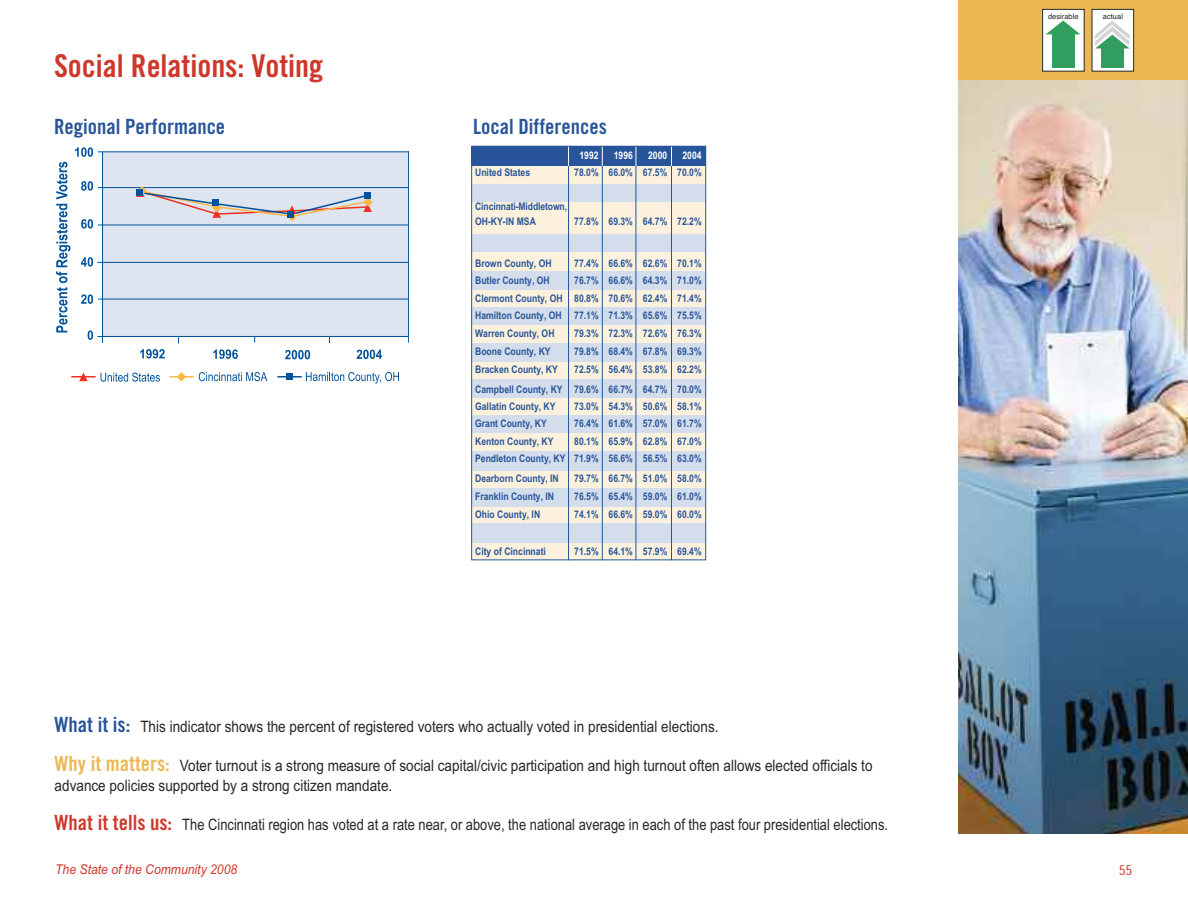
<style>
.page{position:relative;width:1188px;height:918px;background:#fff}
.page>*{position:absolute;margin:0;border:0;box-sizing:border-box;transform-origin:0 0}
.t1{font:31.5px "Trade Gothic Bold Cond Twenty";color:#ce382b}
.t2{font:21px "Trade Gothic Bold Cond Twenty";color:#28559a}
.t3{font:15.75px/19.5px "Arial Narrow";color:#272627;scale:1.05 1}
.t4{font:15.75px "Arial Narrow";color:#272627}
.t5{font:italic 13.5px "Arial Narrow";color:#ce382b;scale:1.1 1}
.t6{font:13.5px "Trade Gothic Cond Eighteen";color:#ce382b;scale:1.15 1}
.t7{font:700 10.5px/17.7px "Arial Narrow";color:#28559a;text-align:right}
.t8{font:700 10.5px "Arial Narrow";color:#fff}
.t9{font:7.5px "Helvetica";color:#272627}
.s1{font-family:"Trade Gothic Bold Cond Twenty";font-size:21px;color:#28559a}
.s2{font-family:"Trade Gothic Bold Cond Twenty";font-size:21px;color:#ecb854}
.s3{font-family:"Trade Gothic Bold Cond Twenty";font-size:21px;color:#ce382b}
</style>
<div class="page">
<img style="left:959px;top:80px;width:229px;height:754px">
<div style="left:958px;top:0;width:230px;height:80px;background:#ecb854"></div>
<div style="left:103px;top:152px;width:306px;height:185px;background:#dfe4f1"></div>
<svg style="left:56px;top:147px;width:37px;height:193px"></svg>
<hr style="left:71px;top:376px;width:25px;height:2px;background:#ef3122">
<svg style="left:79px;top:373px;width:9px;height:8px"></svg>
<hr style="left:169px;top:376px;width:25px;height:2px;background:#fdb945">
<svg style="left:177px;top:372px;width:9px;height:10px"></svg>
<svg style="left:199px;top:372px;width:68px;height:9px"></svg>
<svg style="left:100px;top:373px;width:60px;height:9px"></svg>
<hr style="left:277px;top:376px;width:25px;height:2px;background:#01529b">
<div style="left:286px;top:373px;width:7px;height:7px;background:#01529b"></div>
<svg style="left:306px;top:372px;width:93px;height:12px"></svg>
<svg style="left:140px;top:349px;width:25px;height:10px"></svg>
<svg style="left:357px;top:350px;width:25px;height:9px"></svg>
<svg style="left:285px;top:350px;width:25px;height:9px"></svg>
<svg style="left:213px;top:349px;width:25px;height:10px"></svg>
<hr style="left:98px;top:336px;width:311px;height:1px;background:#01529a">
<hr style="left:98px;top:299px;width:311px;height:1px;background:#01529a">
<hr style="left:97px;top:262px;width:312px;height:1px;background:#01529a">
<hr style="left:98px;top:225px;width:311px;height:1px;background:#01529a">
<hr style="left:98px;top:187px;width:311px;height:1px;background:#01529a">
<hr style="left:102px;top:152px;width:1px;height:191px;background:#01529a">
<hr style="left:408px;top:151px;width:1px;height:185px;background:#01529a">
<svg style="left:136px;top:186px;width:237px;height:35px"></svg>
<div style="left:364px;top:192px;width:7px;height:7px;background:#01529b"></div>
<div style="left:288px;top:211px;width:6px;height:7px;background:#01529b"></div>
<div style="left:212px;top:199px;width:7px;height:7px;background:#01529b"></div>
<div style="left:136px;top:189px;width:7px;height:6px;background:#01529b"></div>
<hr style="left:98px;top:151px;width:311px;height:1px;background:#01529a">
<div style="left:471px;top:542px;width:235px;height:18px;background:#fbf1dd"></div>
<div style="left:471px;top:507px;width:235px;height:17px;background:#fbf1dd"></div>
<div style="left:471px;top:487px;width:235px;height:20px;background:#d4ddeb"></div>
<div style="left:471px;top:523px;width:235px;height:20px;background:#d4ddeb"></div>
<div style="left:471px;top:166px;width:235px;height:18px;background:#fbf1dd"></div>
<div style="left:471px;top:202px;width:235px;height:34px;background:#fbf1dd"></div>
<div style="left:471px;top:252px;width:235px;height:20px;background:#fbf1dd"></div>
<div style="left:471px;top:290px;width:235px;height:18px;background:#fbf1dd"></div>
<div style="left:471px;top:325px;width:235px;height:18px;background:#fbf1dd"></div>
<div style="left:471px;top:361px;width:235px;height:19px;background:#fbf1dd"></div>
<div style="left:471px;top:398px;width:235px;height:18px;background:#fbf1dd"></div>
<div style="left:471px;top:433px;width:235px;height:18px;background:#fbf1dd"></div>
<div style="left:471px;top:470px;width:235px;height:17px;background:#fbf1dd"></div>
<div style="left:471px;top:184px;width:235px;height:18px;background:#d4ddeb"></div>
<div style="left:471px;top:235px;width:235px;height:17px;background:#d4ddeb"></div>
<div style="left:471px;top:272px;width:235px;height:18px;background:#d4ddeb"></div>
<div style="left:471px;top:308px;width:235px;height:17px;background:#d4ddeb"></div>
<div style="left:471px;top:343px;width:235px;height:18px;background:#d4ddeb"></div>
<div style="left:471px;top:380px;width:235px;height:18px;background:#d4ddeb"></div>
<div style="left:471px;top:416px;width:235px;height:17px;background:#d4ddeb"></div>
<div style="left:471px;top:451px;width:235px;height:19px;background:#d4ddeb"></div>
<div style="left:471px;top:146px;width:235px;height:20px;background:#28559a"></div>
<hr style="left:671px;top:166px;width:1px;height:394px;background:#28559a">
<hr style="left:636px;top:166px;width:1px;height:394px;background:#28559a">
<hr style="left:602px;top:166px;width:1px;height:394px;background:#28559a">
<hr style="left:568px;top:166px;width:1px;height:394px;background:#28559a">
<svg style="left:568px;top:148px;width:1px;height:18px"></svg>
<svg style="left:602px;top:148px;width:1px;height:18px"></svg>
<svg style="left:636px;top:148px;width:1px;height:18px"></svg>
<svg style="left:671px;top:148px;width:1px;height:18px"></svg>
<div style="left:471px;top:146px;width:235px;height:414px;border:1px solid #28559a"></div>
<div style="left:1043px;top:9px;width:41px;height:62px;background:#fff"></div>
<div style="left:1042px;top:9px;width:43px;height:63px;border:1px solid #272627"></div>
<div style="left:1052px;top:31px;width:23px;height:37px;background:#319d5f"></div>
<svg style="left:1046px;top:21px;width:34px;height:13px"></svg>
<div style="left:1092px;top:9px;width:42px;height:62px;background:#fff"></div>
<div style="left:1092px;top:9px;width:42px;height:63px;border:1px solid #272627"></div>
<div style="left:1101px;top:48px;width:23px;height:20px;background:#319d5f"></div>
<svg style="left:1095px;top:21px;width:35px;height:27px"></svg>
<h1 class="t1" style="left:54px;top:54px;width:271px">Social Relations: Voting</h1>
<h2 class="t2" style="left:54px;top:119px;width:173px">Regional Performance</h2>
<h2 class="t2" style="left:473px;top:119px;width:136px">Local Differences</h2>
<p class="t8" style="left:580px;top:149px;width:21px">1992</p>
<p class="t8" style="left:614px;top:149px;width:21px">1996</p>
<p class="t8" style="left:648px;top:149px;width:21px">2000</p>
<p class="t8" style="left:683px;top:149px;width:21px">2004</p>
<p class="t7" style="left:475px;top:163px;width:57px">United States</p>
<p class="t7" style="left:574px;top:163px;width:129px">78.0% 66.0% 67.5% 70.0%</p>
<p class="t7" style="left:475px;top:199px;width:94px;line-height:15px;text-align:left">Cincinnati-Middletown,<br>OH-KY-IN MSA</p>
<p class="t7" style="left:574px;top:213px;width:129px">77.8% 69.3% 64.7% 72.2%</p>
<p class="t7" style="left:475px;top:254px;width:78px">Brown County, OH</p>
<p class="t7" style="left:574px;top:254px;width:129px">77.4% 66.6% 62.6% 70.1%</p>
<p class="t7" style="left:475px;top:271px;width:76px">Butler County, OH</p>
<p class="t7" style="left:475px;top:271px;width:228px;text-align:justify;text-indent:99px">76.7% 66.6% 64.3% 71.0% Clermont County, OH 80.8% 70.6% 62.4% 71.4% Hamilton County, OH 77.1% 71.3% 65.6% 75.5% Warren County, OH</p>
<p class="t7" style="left:574px;top:325px;width:129px">79.3% 72.3% 72.6% 76.3%</p>
<p class="t7" style="left:475px;top:343px;width:77px">Boone County, KY</p>
<p class="t7" style="left:574px;top:343px;width:129px">79.8% 68.4% 67.8% 69.3%</p>
<p class="t7" style="left:475px;top:361px;width:84px">Bracken County, KY</p>
<p class="t7" style="left:475px;top:360px;width:228px;line-height:19.5px">72.5% 56.4% 53.8% 62.2%<br>Campbell County, KY 79.6% 66.7% 64.7% 70.0%</p>
<p class="t7" style="left:475px;top:397px;width:82px">Gallatin County, KY</p>
<p class="t7" style="left:574px;top:397px;width:129px">73.0% 54.3% 50.6% 58.1%</p>
<p class="t7" style="left:475px;top:415px;width:73px">Grant County, KY</p>
<p class="t7" style="left:574px;top:415px;width:129px">76.4% 61.6% 57.0% 61.7%</p>
<p class="t7" style="left:475px;top:433px;width:80px">Kenton County, KY</p>
<p class="t7" style="left:475px;top:433px;width:228px;line-height:17.2px">80.1% 65.9% 62.8% 67.0%<br>Pendleton County, KY 71.9% 56.6% 56.5% 63.0%</p>
<p class="t7" style="left:475px;top:469px;width:85px">Dearborn County, IN</p>
<p class="t7" style="left:574px;top:469px;width:129px">79.7% 66.7% 51.0% 58.0%</p>
<p class="t7" style="left:475px;top:487px;width:80px">Franklin County, IN</p>
<p class="t7" style="left:574px;top:487px;width:129px">76.5% 65.4% 59.0% 61.0%</p>
<p class="t7" style="left:475px;top:505px;width:67px">Ohio County, IN</p>
<p class="t7" style="left:574px;top:505px;width:129px">74.1% 66.6% 59.0% 60.0%</p>
<p class="t7" style="left:475px;top:542px;width:72px">City of Cincinnati</p>
<p class="t7" style="left:574px;top:542px;width:129px">71.5% 64.1% 57.9% 69.4%</p>
<h3 class="t3" style="left:55px;top:717px;width:634px"><span class="s1">What it is:</span> This indicator shows the percent of registered voters who actually voted in presidential elections.</h3>
<h3 class="t3" style="left:55px;top:756px;width:781px"><span class="s2">Why it matters:</span> Voter turnout is a strong measure of social capital/civic participation and high turnout often allows elected officials to advance policies supported by a strong citizen mandate.</h3>
<h3 class="t4" style="left:55px;top:815px;width:835px"><span class="s3">What it tells us:</span> The Cincinnati region has voted at a rate near, or above, the national average in each of the past four presidential elections.</h3>
<p class="t5" style="left:55px;top:861px;width:167px">The State of the Community 2008</p>
<p class="t9" style="left:1048px;top:12px;width:32px">desirable</p>
<p class="t9" style="left:1103px;top:12px;width:22px">actual</p>
<p class="t6" style="left:1119px;top:865px;width:13px">55</p>
</div>
